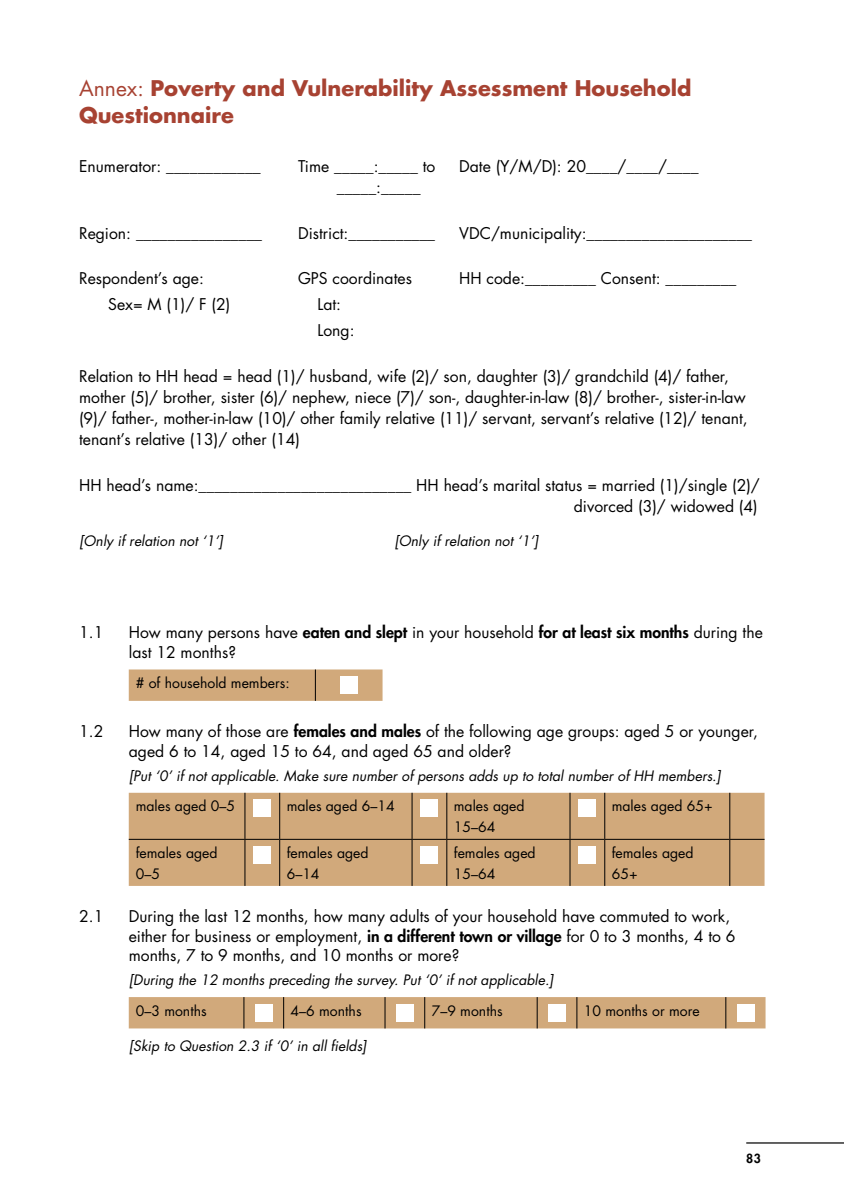
<style>
.page{position:relative;width:844px;height:1191px;background:#fff}
.page>*{position:absolute;margin:0;border:0;box-sizing:border-box;transform-origin:0 0}
.t1{font:700 21px/26.2px "Futura Std";color:#a74232}
.t2{font:15.75px/21px "Futura Std";color:#000}
.t3{font:italic 14px "Futura Std";color:#000}
.t4{font:14px/21px "Futura Std";color:#000}
.t5{font:800 12.25px "Futura Std";color:#000}
.s1{font-weight:400}
.s2{font-weight:800}
</style>
<div class="page">
<hr style="left:746px;top:1142px;width:97px;height:1px;background:#000">
<svg style="left:129px;top:669px;width:253px;height:32px;background:#d1aa7d"></svg>
<hr style="left:315px;top:669px;width:1px;height:32px;background:#000">
<div style="left:340px;top:676px;width:17px;height:18px;background:#fff"></div>
<div style="left:129px;top:792px;width:635px;height:94px;background:#d1a97b"></div>
<hr style="left:244px;top:792px;width:1px;height:47px;background:#000">
<hr style="left:279px;top:792px;width:1px;height:47px;background:#000">
<hr style="left:411px;top:792px;width:1px;height:47px;background:#000">
<hr style="left:446px;top:792px;width:1px;height:47px;background:#000">
<hr style="left:569px;top:792px;width:1px;height:47px;background:#000">
<hr style="left:604px;top:792px;width:1px;height:47px;background:#000">
<hr style="left:729px;top:792px;width:1px;height:47px;background:#000">
<hr style="left:129px;top:839px;width:116px;height:1px;background:#000">
<hr style="left:245px;top:839px;width:34px;height:1px;background:#000">
<hr style="left:244px;top:839px;width:1px;height:47px;background:#000">
<hr style="left:279px;top:839px;width:133px;height:1px;background:#000">
<hr style="left:279px;top:839px;width:1px;height:47px;background:#000">
<hr style="left:412px;top:839px;width:34px;height:1px;background:#000">
<hr style="left:411px;top:839px;width:1px;height:47px;background:#000">
<hr style="left:446px;top:839px;width:124px;height:1px;background:#000">
<hr style="left:446px;top:839px;width:1px;height:47px;background:#000">
<hr style="left:570px;top:839px;width:34px;height:1px;background:#000">
<hr style="left:569px;top:839px;width:1px;height:47px;background:#000">
<hr style="left:604px;top:839px;width:125px;height:1px;background:#000">
<hr style="left:604px;top:839px;width:1px;height:47px;background:#000">
<hr style="left:729px;top:839px;width:35px;height:1px;background:#000">
<hr style="left:729px;top:839px;width:1px;height:47px;background:#000">
<div style="left:253px;top:799px;width:18px;height:18px;background:#fff"></div>
<div style="left:420px;top:799px;width:18px;height:18px;background:#fff"></div>
<div style="left:578px;top:799px;width:18px;height:18px;background:#fff"></div>
<div style="left:253px;top:846px;width:18px;height:17px;background:#fff"></div>
<div style="left:420px;top:846px;width:18px;height:17px;background:#fff"></div>
<div style="left:578px;top:846px;width:18px;height:17px;background:#fff"></div>
<div style="left:129px;top:997px;width:636px;height:31px;background:#d1a97b"></div>
<hr style="left:243px;top:997px;width:1px;height:31px;background:#000">
<hr style="left:283px;top:997px;width:1px;height:31px;background:#000">
<hr style="left:384px;top:997px;width:1px;height:31px;background:#000">
<hr style="left:424px;top:997px;width:1px;height:31px;background:#000">
<hr style="left:536px;top:997px;width:1px;height:31px;background:#000">
<hr style="left:576px;top:997px;width:1px;height:31px;background:#000">
<hr style="left:725px;top:997px;width:1px;height:31px;background:#000">
<div style="left:255px;top:1004px;width:17px;height:17px;background:#fff"></div>
<div style="left:396px;top:1004px;width:17px;height:17px;background:#fff"></div>
<div style="left:548px;top:1004px;width:17px;height:17px;background:#fff"></div>
<div style="left:736px;top:1004px;width:18px;height:17px;background:#fff"></div>
<h1 class="t1" style="left:79px;top:75px;width:613px"><span class="s1">Annex:</span> Poverty and Vulnerability Assessment Household<br>Questionnaire</h1>
<p class="t2" style="left:79px;top:156px;width:183px">Enumerator: ____________</p>
<p class="t2" style="left:298px;top:156px;width:139px">Time _____:_____ to</p>
<p class="t2" style="left:459px;top:156px;width:241px">Date (Y/M/D): 20____/____/____</p>
<p class="t2" style="left:337px;top:177px;width:85px">_____:_____</p>
<p class="t2" style="left:79px;top:222px;width:184px">Region: ________________</p>
<p class="t2" style="left:298px;top:222px;width:139px">District:___________</p>
<p class="t2" style="left:459px;top:222px;width:294px">VDC/municipality:_____________________</p>
<p class="t2" style="left:79px;top:268px;width:126px">Respondent’s age:</p>
<p class="t2" style="left:298px;top:268px;width:115px">GPS coordinates</p>
<p class="t2" style="left:459px;top:268px;width:279px">HH code:_________ Consent: _________</p>
<p class="t2" style="left:108px;top:294px;width:124px">Sex= M (1)/ F (2)</p>
<p class="t2" style="left:317px;top:292px;width:39px;line-height:25.9px">Lat:<br>Long:</p>
<p class="t2" style="left:79px;top:366px;width:670px">Relation to HH head = head (1)/ husband, wife (2)/ son, daughter (3)/ grandchild (4)/ father, mother (5)/ brother, sister (6)/ nephew, niece (7)/ son-, daughter-in-law (8)/ brother-, sister-in-law (9)/ father-, mother-in-law (10)/ other family relative (11)/ servant, servant’s relative (12)/ tenant, tenant’s relative (13)/ other (14)</p>
<p class="t2" style="left:79px;top:475px;width:682px;text-align:right">HH head’s name:___________________________ HH head’s marital status = married (1)/single (2)/ divorced (3)/ widowed (4)</p>
<p class="t3" style="left:79px;top:532px;width:146px">[Only if relation not ‘1’]</p>
<p class="t3" style="left:394px;top:532px;width:146px">[Only if relation not ‘1’]</p>
<p class="t2" style="left:79px;top:622px;width:26px">1.1</p>
<p class="t2" style="left:129px;top:623px;width:635px;line-height:19.2px">How many persons have <span class="s2">eaten and slept</span> in your household <span class="s2">for at least six months</span> during the last 12 months?</p>
<p class="t4" style="left:136px;top:672px;width:155px"># of household members:</p>
<p class="t2" style="left:79px;top:721px;width:26px">1.2</p>
<p class="t2" style="left:129px;top:722px;width:630px;line-height:19.2px">How many of those are <span class="s2">females and males</span> of the following age groups: aged 5 or younger, aged 6 to 14, aged 15 to 64, and aged 65 and older?</p>
<p class="t3" style="left:129px;top:766px;width:593px">[Put ‘0’ if not applicable. Make sure number of persons adds up to total number of HH members.]</p>
<p class="t4" style="left:136px;top:796px;width:101px">males aged 0–5</p>
<p class="t4" style="left:286px;top:796px;width:109px">males aged 6–14</p>
<p class="t4" style="left:453px;top:796px;width:72px">males aged<br>15–64</p>
<p class="t4" style="left:611px;top:796px;width:102px">males aged 65+</p>
<p class="t4" style="left:136px;top:842px;width:83px">females aged<br>0–5</p>
<p class="t4" style="left:286px;top:842px;width:83px">females aged<br>6–14</p>
<p class="t4" style="left:453px;top:842px;width:83px">females aged<br>15–64</p>
<p class="t4" style="left:611px;top:842px;width:83px">females aged<br>65+</p>
<p class="t2" style="left:79px;top:906px;width:26px">2.1</p>
<p class="t2" style="left:129px;top:907px;width:608px;line-height:19.2px">During the last 12 months, how many adults of your household have commuted to work, either for business or employment, <span class="s2">in a different town or village</span> for 0 to 3 months, 4 to 6 months, 7 to 9 months, and 10 months or more?</p>
<p class="t3" style="left:129px;top:971px;width:426px">[During the 12 months preceding the survey. Put ‘0’ if not applicable.]</p>
<p class="t4" style="left:136px;top:1000px;width:72px">0–3 months</p>
<p class="t4" style="left:290px;top:1000px;width:72px">4–6 months</p>
<p class="t4" style="left:431px;top:1000px;width:72px">7–9 months</p>
<p class="t4" style="left:583px;top:1000px;width:117px">10 months or more</p>
<p class="t3" style="left:129px;top:1036px;width:239px">[Skip to Question 2.3 if ‘0’ in all fields]</p>
<p class="t5" style="left:746px;top:1151px;width:16px">83</p>
</div>
